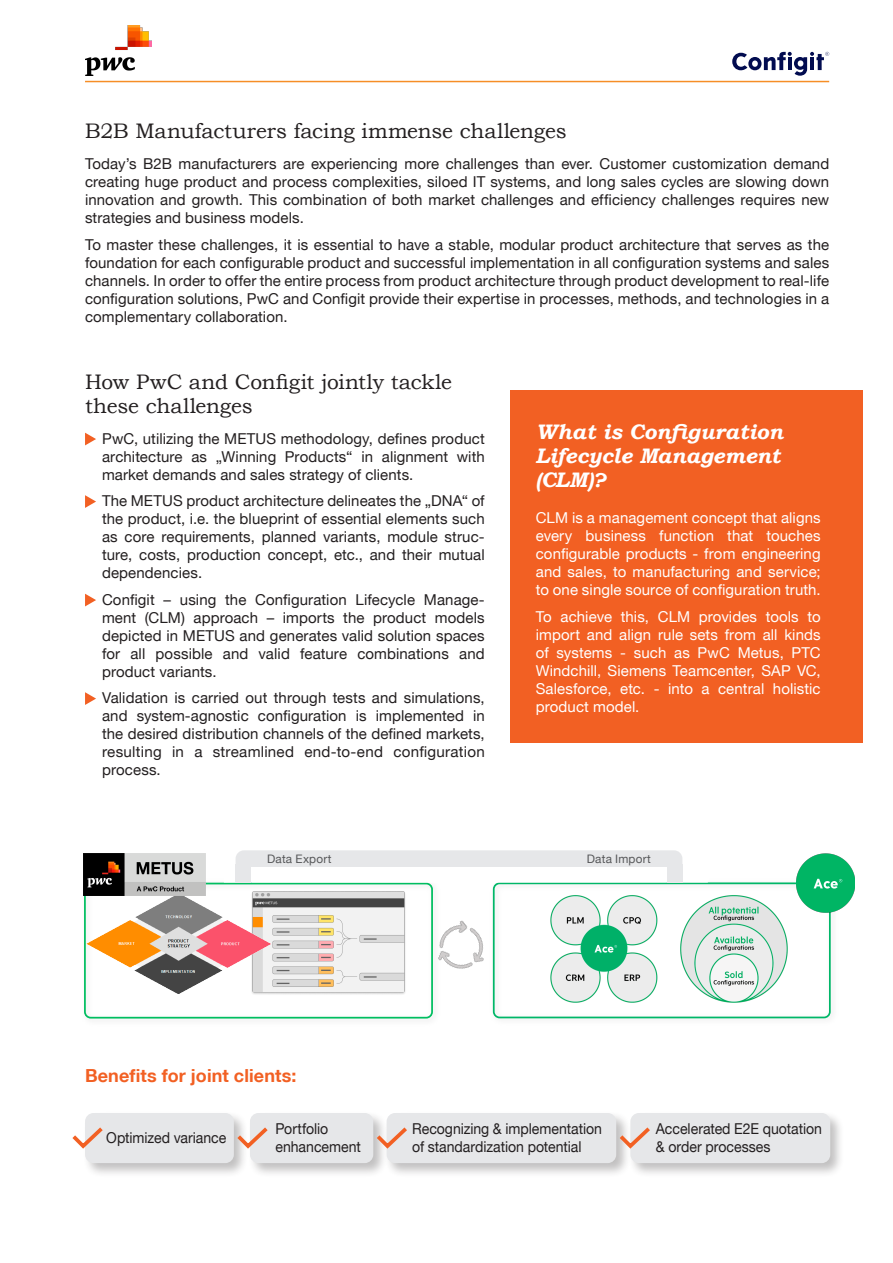
<style>
.page{position:relative;width:893px;height:1263px;background:#fff}
.page>*{position:absolute;margin:0;border:0;box-sizing:border-box;transform-origin:0 0}
.t1{font:21px/24px "Bookman Old Style";letter-spacing:-.01em;color:#231f20}
.t2{font:italic 700 21px/24px "Bookman Old Style";color:#fff}
.t3{font:700 18px "Helvetica Neue LT";letter-spacing:.005em;color:#f26023}
.t4{font:15px/18px "Helvetica Neue LT";letter-spacing:.005em;color:#231f20;text-align:justify}
.t5{font:15px/18px "Helvetica Neue LT";letter-spacing:.005em;color:#fff;text-align:justify}
.t6{font:15px/18px "Helvetica Neue LT";letter-spacing:.005em;color:#231f20;scale:.94 1}
.t7{font:12px "Arial";color:#797171}
.t8{font:11.7px "Helvetica Neue LT";letter-spacing:.02em;color:#57585a}
</style>
<div class="page">
<img style="left:85px;top:26px;width:66px;height:50px">
<svg style="left:732px;top:52px;width:97px;height:24px"></svg>
<svg style="left:85px;top:433px;width:11px;height:12px"></svg>
<svg style="left:85px;top:495px;width:11px;height:13px"></svg>
<svg style="left:85px;top:594px;width:11px;height:12px"></svg>
<svg style="left:85px;top:692px;width:11px;height:13px"></svg>
<div style="left:510px;top:390px;width:353px;height:353px;background:#f26023"></div>
<hr style="left:85px;top:81px;width:744px;height:1px;background:#f68e26">
<div style="left:83px;top:1110px;width:165px;height:67px;background:#231f20;opacity:.28"></div>
<div style="left:85px;top:1113px;width:149px;height:50px;background:#e6e7e9;border-radius:9px"></div>
<svg style="left:72px;top:1123px;width:31px;height:28px"></svg>
<div style="left:248px;top:1110px;width:140px;height:67px;background:#231f20;opacity:.28"></div>
<div style="left:250px;top:1113px;width:123px;height:50px;background:#e6e7e9;border-radius:9px"></div>
<svg style="left:234px;top:1123px;width:34px;height:28px"></svg>
<div style="left:384px;top:1110px;width:247px;height:67px;background:#231f20;opacity:.28"></div>
<div style="left:387px;top:1113px;width:229px;height:50px;background:#e6e7e9;border-radius:9px"></div>
<svg style="left:373px;top:1123px;width:34px;height:28px"></svg>
<div style="left:628px;top:1110px;width:217px;height:67px;background:#231f20;opacity:.28"></div>
<div style="left:630px;top:1113px;width:200px;height:50px;background:#e6e7e9;border-radius:9px"></div>
<svg style="left:616px;top:1123px;width:34px;height:28px"></svg>
<img style="left:83px;top:876px;width:349px;height:143px">
<div style="left:84px;top:883px;width:349px;height:135px;border:2px solid #00be60;border-radius:6px"></div>
<img style="left:251px;top:891px;width:156px;height:105px">
<img style="left:492px;top:875px;width:341px;height:144px">
<div style="left:493px;top:882px;width:338px;height:136px;border:2px solid #00b768;border-radius:6px"></div>
<img style="left:86px;top:893px;width:184px;height:101px">
<img style="left:84px;top:854px;width:121px;height:42px">
<img style="left:414px;top:900px;width:96px;height:95px">
<img style="left:797px;top:854px;width:58px;height:58px">
<img style="left:544px;top:892px;width:278px;height:120px">
<svg style="left:236px;top:850px;width:447px;height:33px"></svg>
<div style="left:236px;top:864px;width:15px;height:18px;background:#e6e7e9"></div>
<div style="left:667px;top:864px;width:15px;height:18px;background:#e6e7e9"></div>
<h1 class="t1" style="left:85px;top:119px;width:483px">B2B Manufacturers facing immense challenges</h1>
<p class="t4" style="left:85px;top:155px;width:746px">Today’s B2B manufacturers are experiencing more challenges than ever. Customer customization demand creating huge product and process complexities, siloed IT systems, and long sales cycles are slowing down innovation and growth. This combination of both market challenges and efficiency challenges requires new strategies and business models.</p>
<p class="t4" style="left:85px;top:235px;width:746px">To master these challenges, it is essential to have a stable, modular product architecture that serves as the foundation for each configurable product and successful implementation in all configuration systems and sales channels. In order to offer the entire process from product architecture through product development to real-life configuration solutions, PwC and Configit provide their expertise in processes, methods, and technologies in a complementary collaboration.</p>
<h1 class="t1" style="left:85px;top:370px;width:368px">How PwC and Configit jointly tackle these challenges</h1>
<p class="t4" style="left:102px;top:429px;width:384px">PwC, utilizing the METUS methodology, defines product architecture as „Winning Products“ in alignment with market demands and sales strategy of clients.</p>
<p class="t4" style="left:102px;top:492px;width:384px">The METUS product architecture delineates the „DNA“ of the product, i.e. the blueprint of essential elements such as core requirements, planned variants, module struc&shy;ture, costs, production concept, etc., and their mutual dependencies.</p>
<p class="t4" style="left:102px;top:590px;width:384px">Configit – using the Configuration Lifecycle Manage&shy;ment (CLM) approach – imports the product models depicted in METUS and generates valid solution spaces for all possible and valid feature combinations and product variants.</p>
<p class="t4" style="left:102px;top:689px;width:384px">Validation is carried out through tests and simulations, and system-agnostic configuration is implemented in the desired distribution channels of the defined markets, resulting in a streamlined end-to-end configuration process.</p>
<h1 class="t2" style="left:536px;top:420px;width:249px">What is Configuration<br>Lifecycle Management (CLM)?</h1>
<p class="t5" style="left:536px;top:509px;width:286px">CLM is a management concept that aligns every business function that touches configurable products - from engineering and sales, to manufacturing and service; to one single source of configuration truth.</p>
<p class="t5" style="left:536px;top:607px;width:286px">To achieve this, CLM provides tools to import and align rule sets from all kinds of systems - such as PwC Metus, PTC Windchill, Siemens Teamcenter, SAP VC, Salesforce, etc. - into a central holistic product model.</p>
<p class="t8" style="left:267px;top:852px;width:66px">Data Export</p>
<p class="t7" style="left:268px;top:851px;width:64px">Data Export</p>
<p class="t8" style="left:587px;top:852px;width:66px">Data Import</p>
<p class="t7" style="left:589px;top:851px;width:64px">Data Import</p>
<p class="t3" style="left:85px;top:1065px;width:213px">Benefits for joint clients:</p>
<p class="t6" style="left:106px;top:1129px;width:129px">Optimized variance</p>
<p class="t6" style="left:275px;top:1120px;width:92px">Portfolio enhancement</p>
<p class="t6" style="left:412px;top:1120px;width:203px">Recognizing &amp; implementation of standardization potential</p>
<p class="t6" style="left:656px;top:1120px;width:178px">Accelerated E2E quotation &amp; order processes</p>
</div>
